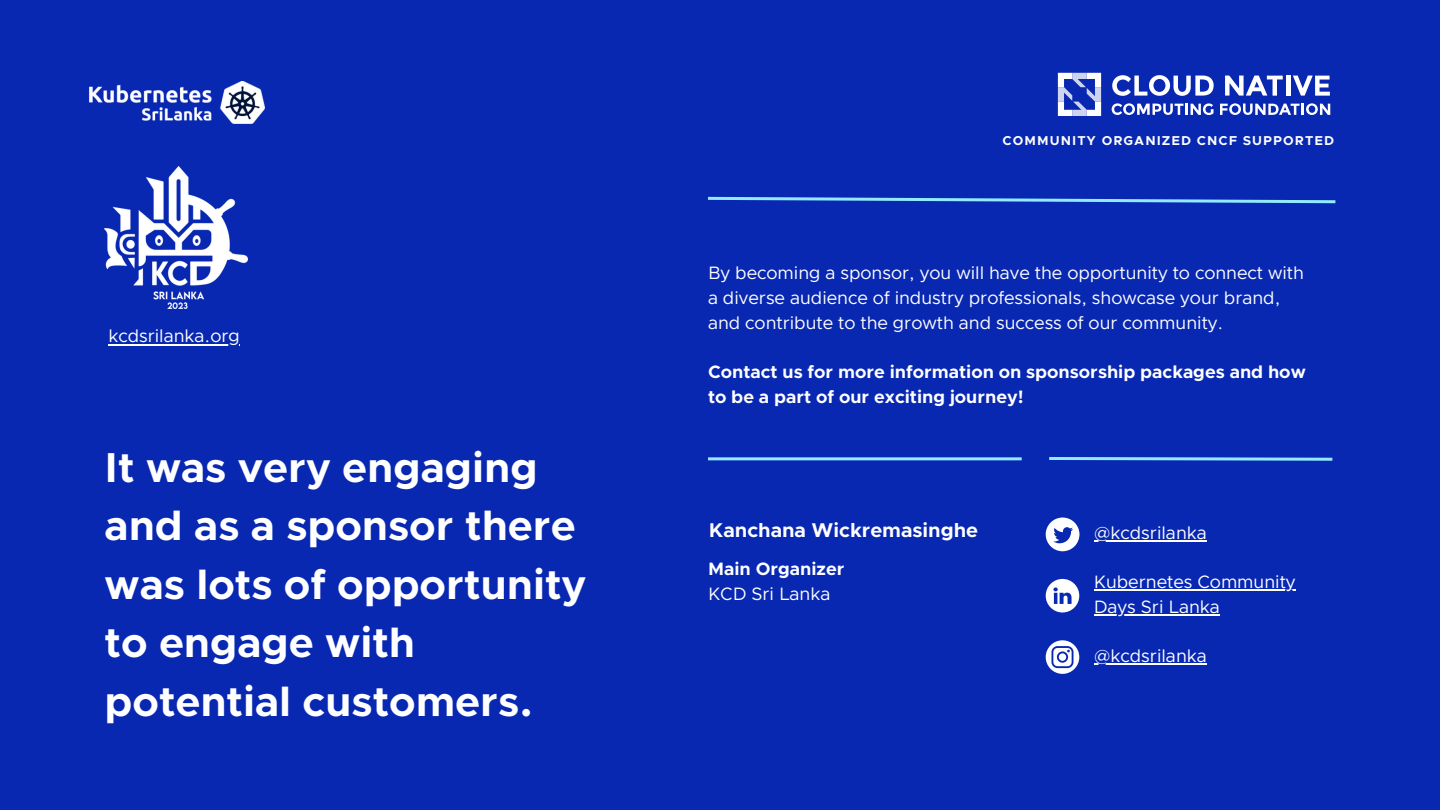
<style>
.page{position:relative;width:1440px;height:810px;background:#0828b2}
.page>*{position:absolute;margin:0;border:0;box-sizing:border-box;transform-origin:0 0}
.t1{font:700 42px/58.5px "Clarity City";color:#fff}
.t2{font:700 20px "Clarity City";color:#fff}
.t3{font:18px/24.8px "Clarity City";color:#fff}
.t4{font:700 18px/24.8px "Clarity City";color:#fff}
.t5{font:700 12.9px "Clarity City";letter-spacing:.08em;color:#fff}
</style>
<div class="page">
<hr style="left:708px;top:457px;width:314px;height:3px;background:#93eaff">
<svg style="left:1049px;top:457px;width:284px;height:4px"></svg>
<svg style="left:708px;top:196px;width:628px;height:8px"></svg>
<svg style="left:1112px;top:75px;width:102px;height:21px"></svg>
<svg style="left:1225px;top:76px;width:58px;height:20px"></svg>
<hr style="left:1286px;top:76px;width:4px;height:20px;background:#fff">
<svg style="left:1293px;top:76px;width:37px;height:20px"></svg>
<svg style="left:1112px;top:103px;width:102px;height:12px"></svg>
<svg style="left:1220px;top:103px;width:110px;height:12px"></svg>
<svg style="left:1058px;top:73px;width:43px;height:43px"></svg>
<svg style="left:1046px;top:518px;width:33px;height:33px"></svg>
<hr style="left:1094px;top:541px;width:113px;height:1px;background:#fff">
<svg style="left:1046px;top:579px;width:33px;height:33px"></svg>
<hr style="left:1094px;top:590px;width:45px;height:1px;background:#fff">
<hr style="left:1139px;top:590px;width:157px;height:1px;background:#fff">
<hr style="left:1094px;top:614px;width:126px;height:2px;background:#fff">
<svg style="left:1046px;top:640px;width:33px;height:34px"></svg>
<hr style="left:1094px;top:663px;width:113px;height:2px;background:#fff">
<img style="left:89px;top:81px;width:175px;height:43px">
<img style="left:105px;top:166px;width:142px;height:143px">
<hr style="left:108px;top:344px;width:132px;height:1px;background:#fff">
<p class="t3" style="left:108px;top:325px;width:133px">kcdsrilanka.org</p>
<p class="t1" style="left:105px;top:440px;width:483px">It was very engaging and as a sponsor there was lots of opportunity to engage with potential customers.</p>
<p class="t5" style="left:1003px;top:134px;width:333px">COMMUNITY ORGANIZED CNCF SUPPORTED</p>
<p class="t3" style="left:708px;top:262px;width:597px">By becoming a sponsor, you will have the opportunity to connect with a diverse audience of industry professionals, showcase your brand, and contribute to the growth and success of our community.</p>
<p class="t4" style="left:708px;top:361px;width:599px">Contact us for more information on sponsorship packages and how to be a part of our exciting journey!</p>
<p class="t2" style="left:709px;top:521px;width:271px">Kanchana Wickremasinghe</p>
<p class="t4" style="left:708px;top:557px;width:138px">Main Organizer</p>
<p class="t3" style="left:708px;top:582px;width:124px">KCD Sri Lanka</p>
<p class="t3" style="left:1094px;top:521px;width:114px">@kcdsrilanka</p>
<p class="t3" style="left:1094px;top:571px;width:203px">Kubernetes Community<br>Days Sri Lanka</p>
<p class="t3" style="left:1094px;top:644px;width:114px">@kcdsrilanka</p>
</div>
